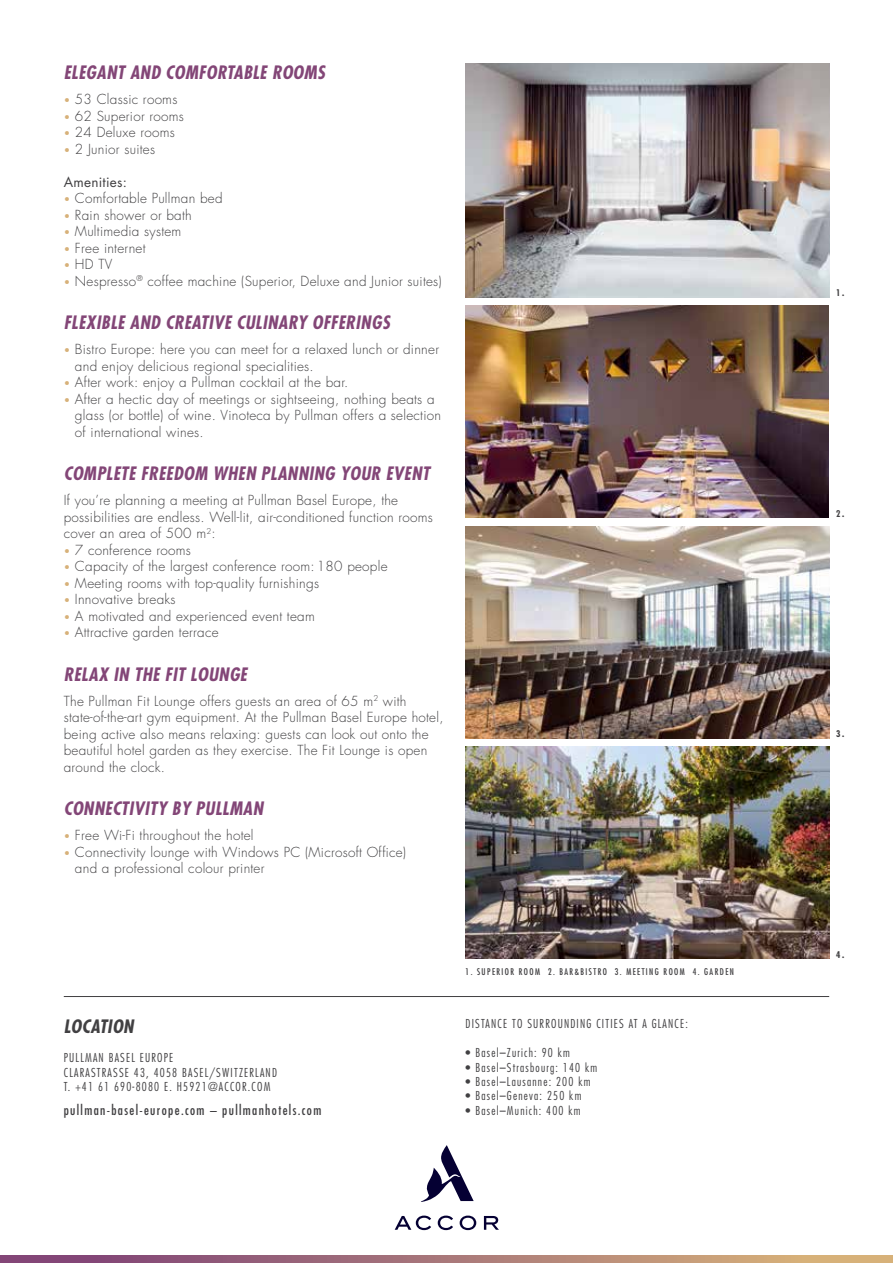
<style>
.page{position:relative;width:893px;height:1263px;background:#fff}
.page>*{position:absolute;margin:0;border:0;box-sizing:border-box;transform-origin:0 0}
.t1{font:italic 700 condensed 18px "Futura Std";letter-spacing:.025em;color:#834677}
.t2{font:italic 700 condensed 18px "Futura Std";letter-spacing:.025em;color:#414042}
.t3{font:300 13.5px/16.5px "Futura Std";letter-spacing:.02em;color:#414042}
.t4{font:condensed 13.5px "Futura Std";letter-spacing:.1em;color:#414042}
.t5{font:13.5px "Futura Std";letter-spacing:.02em;color:#414042}
.t6{font:300 condensed 12px/14.4px "Futura Std";letter-spacing:.1em;color:#414042}
.t7{font:condensed 9px "Futura Std";letter-spacing:.15em;color:#414042}
.t8{font:700 condensed 9px "Futura Std";color:#414042}
.s1{font-size:10.5px;color:#d7b179}
</style>
<div class="page">
<hr style="left:64px;top:996px;width:765px;height:1px;background:#414042">
<svg style="left:0;top:1255px;width:893px;height:8px;background:#aa7979"></svg>
<img style="left:466px;top:306px;width:363px;height:212px">
<img style="left:466px;top:526px;width:363px;height:212px">
<img style="left:466px;top:747px;width:363px;height:212px">
<img style="left:466px;top:64px;width:363px;height:233px">
<svg style="left:421px;top:1145px;width:53px;height:57px"></svg>
<svg style="left:484px;top:1216px;width:15px;height:14px"></svg>
<svg style="left:395px;top:1215px;width:36px;height:15px"></svg>
<svg style="left:438px;top:1215px;width:15px;height:15px"></svg>
<svg style="left:460px;top:1215px;width:16px;height:15px"></svg>
<h1 class="t1" style="left:64px;top:61px;width:263px">ELEGANT AND COMFORTABLE ROOMS</h1>
<p class="t3" style="left:64px;top:91px;width:115px"><span class="s1">•</span> 53 Classic rooms</p>
<p class="t3" style="left:64px;top:108px;width:122px"><span class="s1">•</span> 62 Superior rooms</p>
<p class="t3" style="left:64px;top:124px;width:113px"><span class="s1">•</span> 24 Deluxe rooms</p>
<p class="t3" style="left:64px;top:141px;width:93px"><span class="s1">•</span> 2 Junior suites</p>
<p class="t5" style="left:64px;top:173px;width:65px">Amenities:</p>
<p class="t3" style="left:64px;top:190px;width:160px"><span class="s1">•</span> Comfortable Pullman bed</p>
<p class="t3" style="left:64px;top:207px;width:130px"><span class="s1">•</span> Rain shower or bath</p>
<p class="t3" style="left:64px;top:223px;width:119px"><span class="s1">•</span> Multimedia system</p>
<p class="t3" style="left:64px;top:240px;width:83px"><span class="s1">•</span> Free internet</p>
<p class="t3" style="left:64px;top:256px;width:50px"><span class="s1">•</span> HD TV</p>
<p class="t3" style="left:64px;top:273px;width:380px"><span class="s1">•</span> Nespresso<sup>®</sup> coffee machine (Superior, Deluxe and Junior suites)</p>
<h1 class="t1" style="left:64px;top:311px;width:328px">FLEXIBLE AND CREATIVE CULINARY OFFERINGS</h1>
<p class="t3" style="left:75px;top:341px;width:366px;text-indent:-11px"><span class="s1">•</span> Bistro Europe: here you can meet for a relaxed lunch or dinner and enjoy delicious regional specialities.</p>
<p class="t3" style="left:64px;top:374px;width:286px"><span class="s1">•</span> After work: enjoy a Pullman cocktail at the bar.</p>
<p class="t3" style="left:75px;top:391px;width:368px;text-indent:-11px"><span class="s1">•</span> After a hectic day of meetings or sightseeing, nothing beats a glass (or bottle) of wine. Vinoteca by Pullman offers a selection of international wines.</p>
<h1 class="t1" style="left:64px;top:462px;width:367px">COMPLETE FREEDOM WHEN PLANNING YOUR EVENT</h1>
<p class="t3" style="left:64px;top:492px;width:371px">If you’re planning a meeting at Pullman Basel Europe, the possibilities are endless. Well-lit, air-conditioned function rooms cover an area of 500 m<sup>2</sup>:</p>
<p class="t3" style="left:64px;top:542px;width:129px"><span class="s1">•</span> 7 conference rooms</p>
<p class="t3" style="left:64px;top:558px;width:325px"><span class="s1">•</span> Capacity of the largest conference room: 180 people</p>
<p class="t3" style="left:64px;top:575px;width:257px"><span class="s1">•</span> Meeting rooms with top-quality furnishings</p>
<p class="t3" style="left:64px;top:591px;width:113px"><span class="s1">•</span> Innovative breaks</p>
<p class="t3" style="left:64px;top:608px;width:253px"><span class="s1">•</span> A motivated and experienced event team</p>
<p class="t3" style="left:64px;top:624px;width:156px"><span class="s1">•</span> Attractive garden terrace</p>
<h1 class="t1" style="left:64px;top:663px;width:185px">RELAX IN THE FIT LOUNGE</h1>
<p class="t3" style="left:64px;top:693px;width:381px">The Pullman Fit Lounge offers guests an area of 65 m<sup>2</sup> with state-of-the-art gym equipment. At the Pullman Basel Europe hotel, being active also means relaxing: guests can look out onto the beautiful hotel garden as they exercise. The Fit Lounge is open around the clock.</p>
<h1 class="t1" style="left:64px;top:797px;width:201px">CONNECTIVITY BY PULLMAN</h1>
<p class="t3" style="left:64px;top:827px;width:191px"><span class="s1">•</span> Free Wi-Fi throughout the hotel</p>
<p class="t3" style="left:75px;top:844px;width:333px;text-indent:-11px"><span class="s1">•</span> Connectivity lounge with Windows PC (Microsoft Office) and a professional colour printer</p>
<h1 class="t2" style="left:64px;top:1015px;width:71px">LOCATION</h1>
<p class="t6" style="left:64px;top:1050px;width:215px">PULLMAN BASEL EUROPE<br>CLARASTRASSE 43, 4058 BASEL/SWITZERLAND<br>T. +41 61 690-8080 E. H5921@ACCOR.COM</p>
<p class="t4" style="left:64px;top:1102px;width:259px">pullman-basel-europe.com – pullmanhotels.com</p>
<p class="t7" style="left:466px;top:967px;width:270px">1. SUPERIOR ROOM 2. BAR&amp;BISTRO 3. MEETING ROOM 4. GARDEN</p>
<p class="t6" style="left:466px;top:1017px;width:224px">DISTANCE TO SURROUNDING CITIES AT A GLANCE:</p>
<p class="t6" style="left:466px;top:1045px;width:106px">• Basel–Zurich: 90 km</p>
<p class="t6" style="left:466px;top:1060px;width:133px">• Basel–Strasbourg: 140 km</p>
<p class="t6" style="left:466px;top:1074px;width:126px">• Basel–Lausanne: 200 km</p>
<p class="t6" style="left:466px;top:1089px;width:117px">• Basel–Geneva: 250 km</p>
<p class="t6" style="left:466px;top:1103px;width:116px">• Basel–Munich: 400 km</p>
<p class="t8" style="left:836px;top:287px;width:10px">1.</p>
<p class="t8" style="left:836px;top:508px;width:10px">2.</p>
<p class="t8" style="left:836px;top:728px;width:10px">3.</p>
<p class="t8" style="left:836px;top:949px;width:10px">4.</p>
</div>
